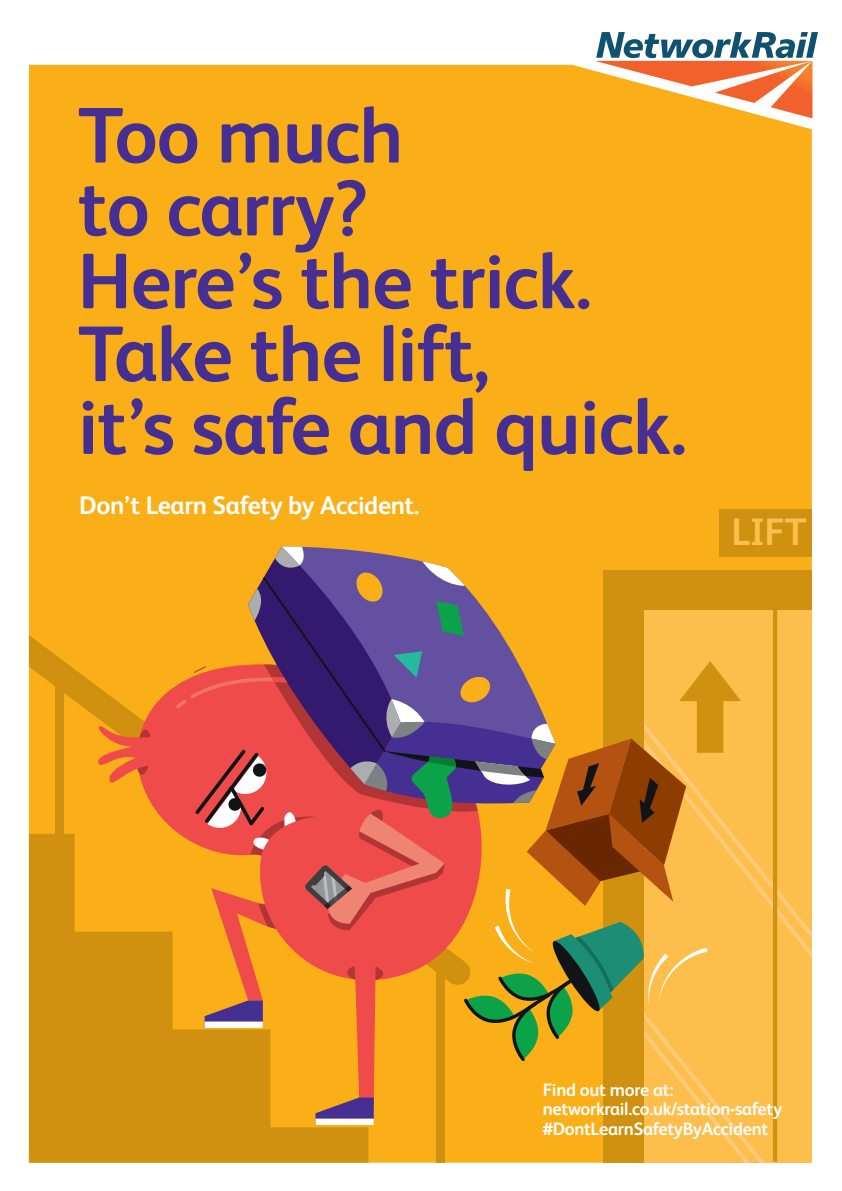
<style>
.page{position:relative;width:842px;height:1191px;background:#fff}
.page>*{position:absolute;margin:0;border:0;box-sizing:border-box;transform-origin:0 0}
.t1{font:700 78.8px/72.8px "Network Rail Sans";letter-spacing:-.015em;color:#452f92}
.t2{font:700 38.3px "Network Rail Sans";color:#fdbe4c}
.t3{font:700 25.5px "Network Rail Sans";letter-spacing:-.015em;color:#fff}
.t4{font:700 17.9px/19.6px "Network Rail Sans";letter-spacing:-.015em;color:#fff}
</style>
<div class="page">
<div style="left:29px;top:65px;width:782px;height:1098px;background:#faaf18"></div>
<svg style="left:594px;top:32px;width:223px;height:86px"></svg>
<svg style="left:29px;top:635px;width:144px;height:199px;background:#f3aa16"></svg>
<svg style="left:129px;top:663px;width:44px;height:171px;background:#f5862c"></svg>
<svg style="left:29px;top:834px;width:339px;height:329px;background:#d79710"></svg>
<svg style="left:89px;top:716px;width:69px;height:72px;background:#ed7c2d"></svg>
<div style="left:719px;top:509px;width:92px;height:48px;background:#cf910f"></div>
<div style="left:55px;top:686px;width:9px;height:148px;background:#cf910f"></div>
<div style="left:435px;top:968px;width:9px;height:195px;background:#cf910f"></div>
<svg style="left:173px;top:546px;width:638px;height:616px;background:#d08b3c"></svg>
<h1 class="t1" style="left:78px;top:96px;width:610px">Too much<br>to carry?<br>Here’s the trick.<br>Take the lift,<br>it’s safe and quick.</h1>
<h3 class="t3" style="left:79px;top:488px;width:341px">Don’t Learn Safety by Accident.</h3>
<h2 class="t2" style="left:731px;top:506px;width:76px">LIFT</h2>
<p class="t4" style="left:542px;top:1079px;width:241px">Find out more at: networkrail.co.uk/station-safety #DontLearnSafetyByAccident</p>
</div>
